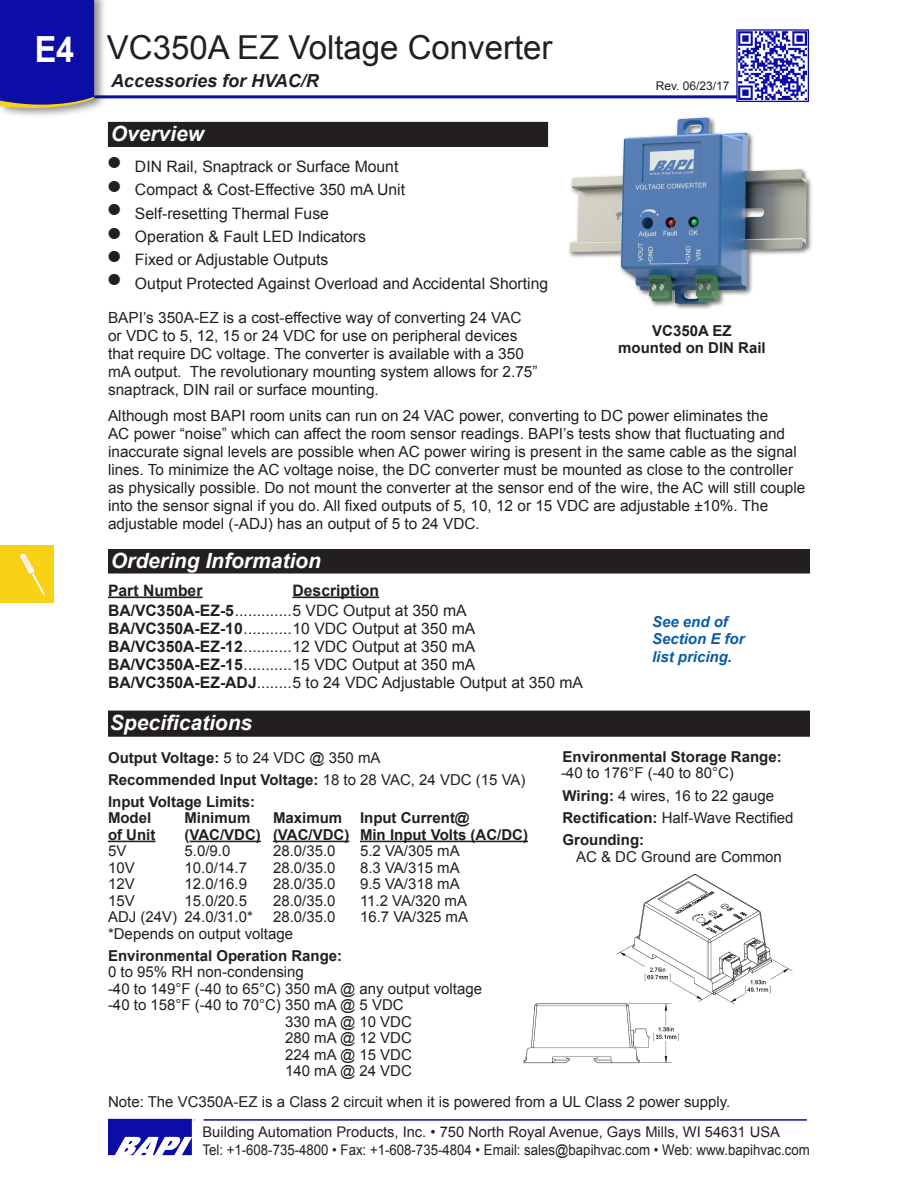
<style>
.page{position:relative;width:918px;height:1188px;background:#fff}
.page>*{position:absolute;margin:0;border:0;box-sizing:border-box;transform-origin:0 0}
.t1{font:700 36px "Arial";color:#fff;scale:.9 1}
.Sub_Section_Title{font:33px "Arial";color:#231f20}
.Bodyhead{font:italic 700 21px "Arial";color:#fff}
.Subhead{font:italic 700 21px "Arial";color:#fff}
.Section_Title_-_Cont{font:italic 700 18px "Arial";color:#231f20}
.t2{font:15.75px "Arial";color:#231f20}
.t3{font:700 15.75px "Arial";color:#231f20}
.t4{font:15.3px/18px "Arial";color:#231f20}
.t5{font:15px "Arial";color:#231f20}
.Pict_Title{font:700 15px "Arial";color:#231f20}
.t6{font:italic 700 15px/17.2px "Arial";color:#095ca6}
.t7{font:14.7px "Arial";color:#231f20;scale:.9 1}
.t8{font:14.7px "Arial";color:#231f20}
.Body_text{font:12px "Arial";color:#231f20}
.s1{font-weight:700}
.s2{font-weight:400}
</style>
<div class="page">
<hr style="left:14px;top:95px;width:780px;height:3px;background:#0c0ca6">
<div style="left:0;top:0;width:107px;height:119px;background:#231f20;opacity:.5"></div>
<svg style="left:0;top:0;width:94px;height:113px;background:#1e1da3"></svg>
<svg style="left:738px;top:31px;width:69px;height:69px"></svg>
<img style="left:739px;top:32px;width:68px;height:68px">
<div style="left:736px;top:29px;width:73px;height:73px;border:1px solid #0c0ca6"></div>
<div style="left:0;top:545px;width:54px;height:58px;background:#f8d215"></div>
<svg style="left:19px;top:553px;width:26px;height:42px"></svg>
<hr style="left:204px;top:1119px;width:603px;height:2px;background:#0c0ca6">
<img style="left:108px;top:1118px;width:87px;height:38px">
<div style="left:109px;top:123px;width:438px;height:23px;background:#231f20"></div>
<div style="left:108px;top:122px;width:440px;height:25px;border:2px solid #231f20"></div>
<div style="left:109px;top:711px;width:700px;height:25px;background:#231f20"></div>
<div style="left:108px;top:711px;width:702px;height:26px;border:2px solid #231f20"></div>
<hr style="left:108px;top:841px;width:47px;height:1px;background:#231f20">
<hr style="left:189px;top:841px;width:72px;height:1px;background:#231f20">
<hr style="left:273px;top:841px;width:76px;height:1px;background:#231f20">
<hr style="left:360px;top:841px;width:168px;height:1px;background:#231f20">
<hr style="left:108px;top:596px;width:95px;height:2px;background:#231f20">
<hr style="left:292px;top:596px;width:87px;height:2px;background:#231f20">
<div style="left:109px;top:550px;width:700px;height:23px;background:#231f20"></div>
<div style="left:108px;top:549px;width:702px;height:25px;border:2px solid #231f20"></div>
<div style="left:567px;top:115px;width:245px;height:195px;background:#231f20;opacity:.65"></div>
<img style="left:570px;top:118px;width:135px;height:151px">
<img style="left:616px;top:874px;width:177px;height:131px">
<img style="left:523px;top:987px;width:163px;height:77px">
<p class="t1" style="left:35px;top:25px;width:46px">E4</p>
<p class="Sub_Section_Title" style="left:107px;top:25px;width:447px">VC350A EZ Voltage Converter</p>
<p class="Section_Title_-_Cont" style="left:111px;top:69px;width:209px">Accessories for HVAC/R</p>
<p class="Subhead" style="left:111px;top:120px;width:95px">Overview</p>
<p class="t2" style="left:108px;top:156px;width:292px">● DIN Rail, Snaptrack or Surface Mount</p>
<p class="t2" style="left:108px;top:179px;width:299px">● Compact &amp; Cost-Effective 350 mA Unit</p>
<p class="t2" style="left:108px;top:203px;width:223px">● Self-resetting Thermal Fuse</p>
<p class="t2" style="left:108px;top:226px;width:260px">● Operation &amp; Fault LED Indicators</p>
<p class="t2" style="left:108px;top:249px;width:222px">● Fixed or Adjustable Outputs</p>
<p class="t2" style="left:108px;top:273px;width:442px">● Output Protected Against Overload and Accidental Shorting</p>
<p class="Body_text" style="left:656px;top:78px;width:75px">Rev. 06/23/17</p>
<p class="t4" style="left:108px;top:309px;width:431px">BAPI’s 350A-EZ is a cost-effective way of converting 24 VAC or VDC to 5, 12, 15 or 24 VDC for use on peripheral devices that require DC voltage. The converter is available with a 350 mA output. The revolutionary mounting system allows for 2.75” snaptrack, DIN rail or surface mounting.</p>
<p class="t4" style="left:108px;top:407px;width:699px">Although most BAPI room units can run on 24 VAC power, converting to DC power eliminates the<br>AC power “noise” which can affect the room sensor readings. BAPI’s tests show that fluctuating and inaccurate signal levels are possible when AC power wiring is present in the same cable as the signal lines. To minimize the AC voltage noise, the DC converter must be mounted as close to the controller as physically possible. Do not mount the converter at the sensor end of the wire, the AC will still couple into the sensor signal if you do. All fixed outputs of 5, 10, 12 or 15 VDC are adjustable ±10%. The adjustable model (-ADJ) has an output of 5 to 24 VDC.</p>
<p class="Pict_Title" style="left:652px;top:321px;width:81px">VC350A EZ</p>
<p class="Pict_Title" style="left:618px;top:338px;width:149px">mounted on DIN Rail</p>
<p class="Bodyhead" style="left:111px;top:547px;width:212px">Ordering Information</p>
<p class="t3" style="left:108px;top:580px;width:96px">Part Number</p>
<p class="t3" style="left:292px;top:580px;width:88px">Description</p>
<p class="t2" style="left:108px;top:601px;width:360px"><span class="s1">BA/VC350A-EZ-5</span>.............5 VDC Output at 350 mA</p>
<p class="t2" style="left:108px;top:619px;width:369px"><span class="s1">BA/VC350A-EZ-10</span>...........10 VDC Output at 350 mA</p>
<p class="t2" style="left:108px;top:637px;width:369px"><span class="s1">BA/VC350A-EZ-12</span>...........12 VDC Output at 350 mA</p>
<p class="t2" style="left:108px;top:655px;width:369px"><span class="s1">BA/VC350A-EZ-15</span>...........15 VDC Output at 350 mA</p>
<p class="t2" style="left:108px;top:673px;width:477px"><span class="s1">BA/VC350A-EZ-ADJ</span>........5 to 24 VDC Adjustable Output at 350 mA</p>
<p class="Bodyhead" style="left:110px;top:708px;width:144px">Specifications</p>
<p class="t6" style="left:652px;top:614px;width:94px">See end of<br>Section E for list pricing.</p>
<p class="Pict_Title" style="left:108px;top:748px;width:274px">Output Voltage: <span class="s2">5 to 24 VDC @ 350 mA</span></p>
<p class="Pict_Title" style="left:108px;top:770px;width:419px">Recommended Input Voltage: <span class="s2">18 to 28 VAC, 24 VDC (15 VA)</span></p>
<p class="Pict_Title" style="left:108px;top:792px;width:149px">Input Voltage Limits:</p>
<p class="Pict_Title" style="left:108px;top:808px;width:45px">Model</p>
<p class="Pict_Title" style="left:184px;top:808px;width:67px">Minimum</p>
<p class="Pict_Title" style="left:273px;top:808px;width:198px">Maximum Input Current@</p>
<p class="Pict_Title" style="left:108px;top:825px;width:49px">of Unit</p>
<p class="Pict_Title" style="left:184px;top:825px;width:345px">(VAC/VDC) (VAC/VDC) Min Input Volts (AC/DC)</p>
<p class="t5" style="left:108px;top:841px;width:20px">5V</p>
<p class="t5" style="left:184px;top:841px;width:47px">5.0/9.0</p>
<p class="t5" style="left:273px;top:841px;width:64px">28.0/35.0</p>
<p class="t5" style="left:360px;top:841px;width:101px">5.2 VA/305 mA</p>
<p class="t5" style="left:108px;top:858px;width:28px">10V</p>
<p class="t5" style="left:184px;top:858px;width:64px">10.0/14.7</p>
<p class="t5" style="left:273px;top:858px;width:64px">28.0/35.0</p>
<p class="t5" style="left:360px;top:858px;width:101px">8.3 VA/315 mA</p>
<p class="t5" style="left:108px;top:874px;width:28px">12V</p>
<p class="t5" style="left:184px;top:874px;width:64px">12.0/16.9</p>
<p class="t5" style="left:273px;top:874px;width:64px">28.0/35.0</p>
<p class="t5" style="left:360px;top:874px;width:101px">9.5 VA/318 mA</p>
<p class="t5" style="left:108px;top:891px;width:28px">15V</p>
<p class="t5" style="left:184px;top:891px;width:64px">15.0/20.5</p>
<p class="t5" style="left:273px;top:891px;width:64px">28.0/35.0</p>
<p class="t5" style="left:360px;top:891px;width:109px">11.2 VA/320 mA</p>
<p class="t5" style="left:108px;top:907px;width:146px">ADJ (24V) 24.0/31.0*</p>
<p class="t5" style="left:273px;top:907px;width:64px">28.0/35.0</p>
<p class="t5" style="left:360px;top:907px;width:110px">16.7 VA/325 mA</p>
<p class="t5" style="left:108px;top:924px;width:187px">*Depends on output voltage</p>
<p class="Pict_Title" style="left:108px;top:945px;width:236px">Environmental Operation Range:</p>
<p class="t5" style="left:108px;top:962px;width:197px">0 to 95% RH non-condensing</p>
<p class="t5" style="left:108px;top:979px;width:376px">-40 to 149°F (-40 to 65°C) 350 mA @ any output voltage</p>
<p class="t5" style="left:108px;top:995px;width:297px">-40 to 158°F (-40 to 70°C) 350 mA @ 5 VDC</p>
<p class="t5" style="left:285px;top:1012px;width:128px">330 mA @ 10 VDC</p>
<p class="t5" style="left:285px;top:1028px;width:128px">280 mA @ 12 VDC</p>
<p class="t5" style="left:285px;top:1045px;width:128px">224 mA @ 15 VDC</p>
<p class="t5" style="left:285px;top:1061px;width:128px">140 mA @ 24 VDC</p>
<p class="Pict_Title" style="left:562px;top:746px;width:221px">Environmental Storage Range:</p>
<p class="t5" style="left:561px;top:763px;width:174px">-40 to 176°F (-40 to 80°C)</p>
<p class="t5" style="left:562px;top:786px;width:213px"><span class="s1">Wiring:</span> 4 wires, 16 to 22 gauge</p>
<p class="t5" style="left:562px;top:808px;width:233px"><span class="s1">Rectification:</span> Half-Wave Rectified</p>
<p class="Pict_Title" style="left:562px;top:830px;width:83px">Grounding:</p>
<p class="t5" style="left:576px;top:847px;width:207px">AC &amp; DC Ground are Common</p>
<p class="t5" style="left:108px;top:1092px;width:624px">Note: The VC350A-EZ is a Class 2 circuit when it is powered from a UL Class 2 power supply.</p>
<p class="t8" style="left:202px;top:1123px;width:579px">Building Automation Products, Inc. • 750 North Royal Avenue, Gays Mills, WI 54631 USA</p>
<p class="t7" style="left:202px;top:1141px;width:676px">Tel: +1-608-735-4800 • Fax: +1-608-735-4804 • Email: sales@bapihvac.com • Web: www.bapihvac.com</p>
</div>
